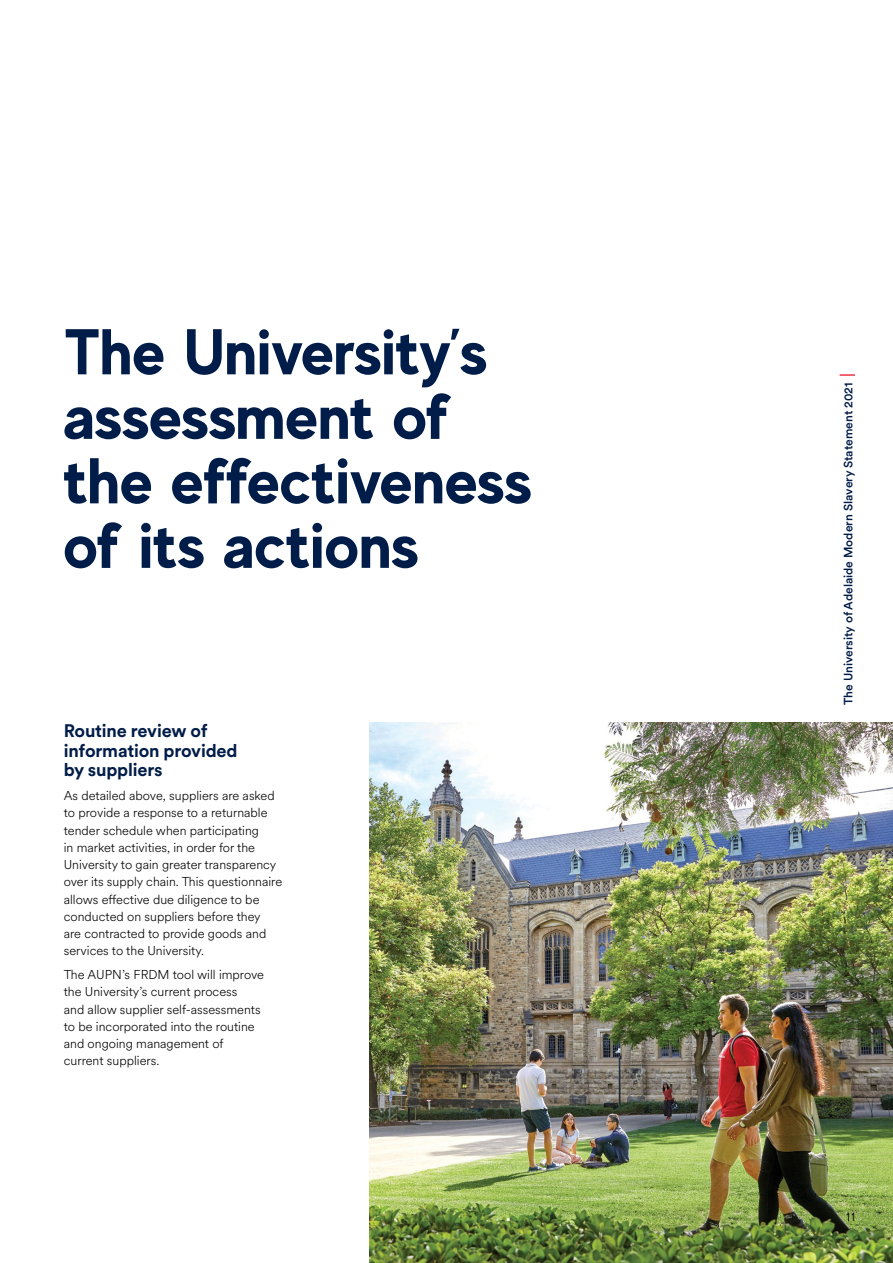
<style>
.page{position:relative;width:893px;height:1263px;background:#fff}
.page>*{position:absolute;margin:0;border:0;box-sizing:border-box;transform-origin:0 0}
.t1{font:700 64.5px/64.5px "MADE Evolve Sans";color:#001c48}
.t2{font:700 18px/19.5px "Circular XX";letter-spacing:-.01em;color:#001c48}
.t3{font:300 12.75px/17.2px "Circular XX";color:#000}
.t4{font:500 12px "Circular XX";color:#001c48}
.t5{font:12px "MADE Evolve Sans";color:#000}
</style>
<div class="page">
<img style="left:369px;top:722px;width:524px;height:541px">
<svg style="left:840px;top:374px;width:15px;height:2px"></svg>
<h1 class="t1" style="left:64px;top:318px;width:470px">The University’s assessment of the effectiveness of its actions</h1>
<h2 class="t2" style="left:64px;top:721px;width:175px">Routine review of information provided by suppliers</h2>
<p class="t3" style="left:64px;top:786px;width:220px">As detailed above, suppliers are asked to provide a response to a returnable tender schedule when participating<br>in market activities, in order for the University to gain greater transparency over its supply chain. This questionnaire allows effective due diligence to be conducted on suppliers before they<br>are contracted to provide goods and services to the University.</p>
<p class="t3" style="left:64px;top:965px;width:202px">The AUPN’s FRDM tool will improve the University’s current process<br>and allow supplier self-assessments to be incorporated into the routine and ongoing management of current suppliers.</p>
<p class="t4" style="left:840px;top:705px;width:324px;rotate:-90deg">The University of Adelaide Modern Slavery Statement 2021</p>
<p class="t5" style="left:846px;top:1209px;width:11px">11</p>
</div>
